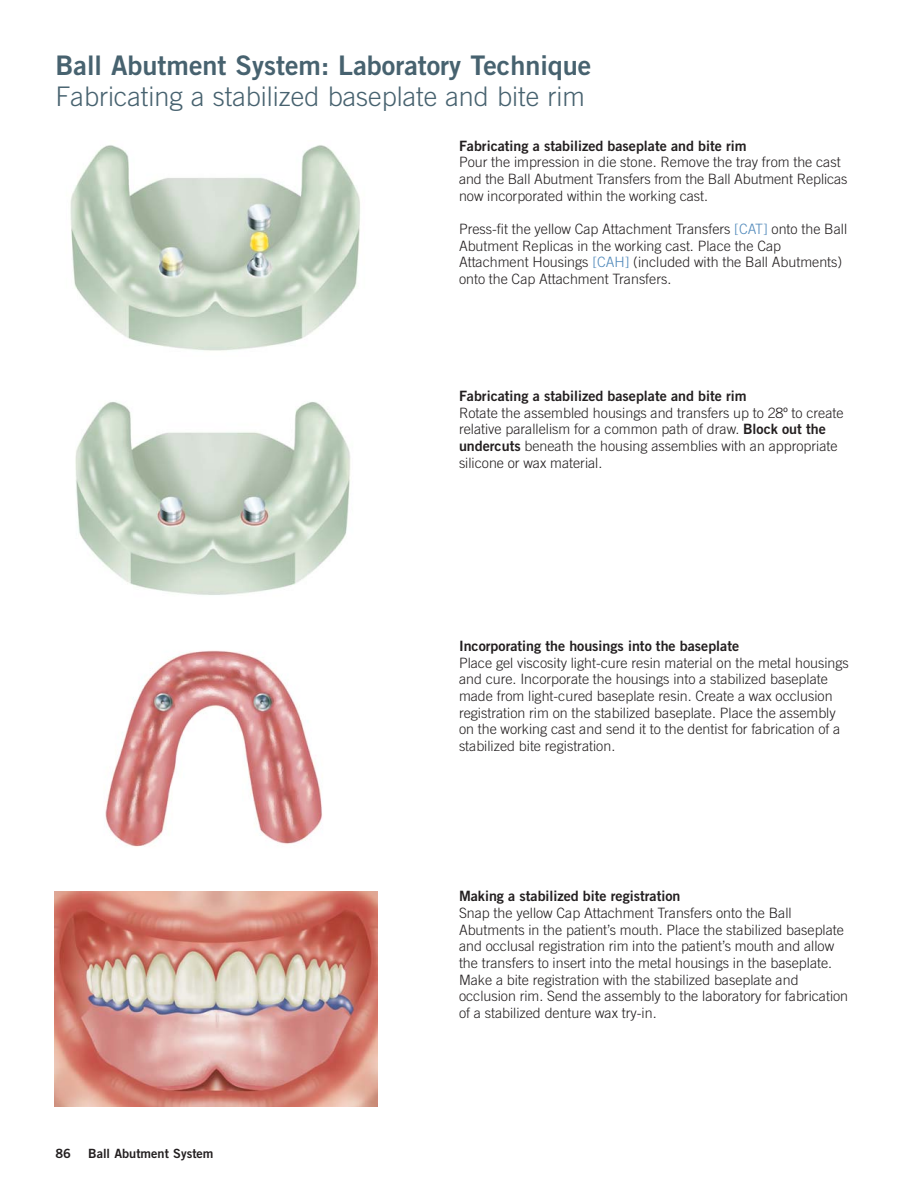
<style>
.page{position:relative;width:918px;height:1188px;background:#fff}
.page>*{position:absolute;margin:0;border:0;box-sizing:border-box;transform-origin:0 0}
.t1{font:300 27px "Trade Gothic";color:#47626f}
.t2{font:27px "Trade Gothic Bold Two";color:#47626f}
.t3{font:300 14.25px/16.6px "Trade Gothic";color:#231f20}
.t4{font:14.25px "Trade Gothic Bold Two";color:#231f20}
.t5{font:12.75px "Trade Gothic Bold Two";color:#231f20}
.s1{color:#4f88ba}
.s2{font-family:"Trade Gothic Bold Two";font-weight:400}
</style>
<div class="page">
<img style="left:54px;top:891px;width:324px;height:216px">
<img style="left:105px;top:650px;width:218px;height:197px">
<img style="left:75px;top:402px;width:276px;height:193px">
<img style="left:70px;top:145px;width:290px;height:206px">
<h1 class="t2" style="left:56px;top:55px;width:537px">Ball Abutment System: Laboratory Technique</h1>
<h1 class="t1" style="left:56px;top:87px;width:531px">Fabricating a stabilized baseplate and bite rim</h1>
<p class="t4" style="left:459px;top:140px;width:289px">Fabricating a stabilized baseplate and bite rim</p>
<p class="t3" style="left:459px;top:155px;width:390px">Pour the impression in die stone. Remove the tray from the cast and the Ball Abutment Transfers from the Ball Abutment Replicas now incorporated within the working cast.</p>
<p class="t3" style="left:459px;top:222px;width:390px">Press-fit the yellow Cap Attachment Transfers <span class="s1">[CAT]</span> onto the Ball Abutment Replicas in the working cast. Place the Cap Attachment Housings <span class="s1">[CAH]</span> (included with the Ball Abutments) onto the Cap Attachment Transfers.</p>
<p class="t4" style="left:459px;top:391px;width:289px">Fabricating a stabilized baseplate and bite rim</p>
<p class="t3" style="left:459px;top:405px;width:386px">Rotate the assembled housings and transfers up to 28º to create relative parallelism for a common path of draw. <span class="s2">Block out the undercuts</span> beneath the housing assemblies with an appropriate silicone or wax material.</p>
<p class="t4" style="left:459px;top:641px;width:282px">Incorporating the housings into the baseplate</p>
<p class="t3" style="left:459px;top:656px;width:391px">Place gel viscosity light-cure resin material on the metal housings and cure. Incorporate the housings into a stabilized baseplate made from light-cured baseplate resin. Create a wax occlusion registration rim on the stabilized baseplate. Place the assembly on the working cast and send it to the dentist for fabrication of a stabilized bite registration.</p>
<p class="t5" style="left:56px;top:1149px;width:17px">86</p>
<p class="t5" style="left:88px;top:1149px;width:127px">Ball Abutment System</p>
<p class="t4" style="left:459px;top:891px;width:223px">Making a stabilized bite registration</p>
<p class="t3" style="left:459px;top:906px;width:391px">Snap the yellow Cap Attachment Transfers onto the Ball Abutments in the patient’s mouth. Place the stabilized baseplate and occlusal registration rim into the patient’s mouth and allow the transfers to insert into the metal housings in the baseplate.<br>Make a bite registration with the stabilized baseplate and occlusion rim. Send the assembly to the laboratory for fabrication of a stabilized denture wax try-in.</p>
</div>
